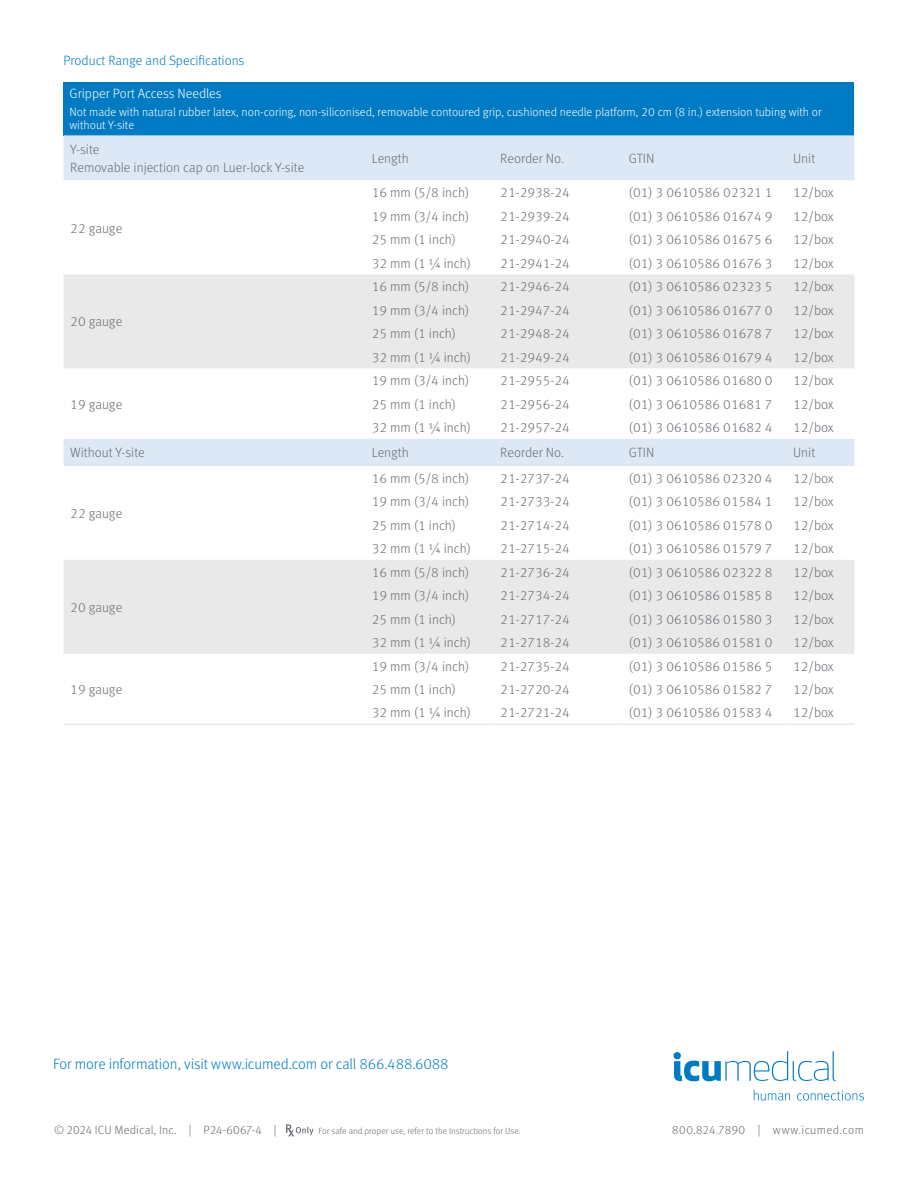
<style>
.page{position:relative;width:918px;height:1188px;background:#fff}
.page>*{position:absolute;margin:0;border:0;box-sizing:border-box;transform-origin:0 0}
.t1{font:300 15px "Meta Pro";letter-spacing:-.01em;color:#007bc3}
.Table_text{font:300 13.5px "Meta Pro";color:#696b73}
.Table_product_titles{font:300 13.5px/18px "Meta Pro";color:#696b73}
.Subhead{font:300 13.5px "Meta Pro";color:#007bc3}
.Table_group{font:300 13.5px "Meta Pro";color:#fff}
.table_group__sub{font:300 12px/13.5px "Meta Pro";color:#fff}
.t2{font:300 12px "Meta OT";letter-spacing:.025em;color:#696b73}
.t3{font:300 9px "Meta OT";color:#696b73}
</style>
<div class="page">
<svg style="left:674px;top:1051px;width:162px;height:30px"></svg>
<div style="left:674px;top:1052px;width:7px;height:7px;background:#007bc3;border-radius:50%"></div>
<svg style="left:754px;top:1090px;width:36px;height:11px"></svg>
<svg style="left:797px;top:1091px;width:67px;height:10px"></svg>
<svg style="left:286px;top:1124px;width:28px;height:12px"></svg>
<div style="left:64px;top:82px;width:790px;height:53px;background:#007bc3"></div>
<div style="left:64px;top:135px;width:790px;height:46px;background:#dde8f6"></div>
<svg style="left:64px;top:274px;width:790px;height:380px"></svg>
<hr style="left:64px;top:723px;width:301px;height:2px;background:#eae9e9">
<hr style="left:365px;top:723px;width:129px;height:2px;background:#eae9e9">
<hr style="left:494px;top:723px;width:128px;height:2px;background:#eae9e9">
<hr style="left:622px;top:723px;width:164px;height:2px;background:#eae9e9">
<hr style="left:786px;top:723px;width:68px;height:2px;background:#eae9e9">
<p class="Subhead" style="left:64px;top:51px;width:182px">Product Range and Specifications</p>
<p class="Table_group" style="left:70px;top:84px;width:153px">Gripper Port Access Needles</p>
<p class="table_group__sub" style="left:70px;top:104px;width:754px">Not made with natural rubber latex, non-coring, non-siliconised, removable contoured grip, cushioned needle platform, 20 cm (8 in.) extension tubing with or without Y-site</p>
<p class="Table_product_titles" style="left:70px;top:140px;width:236px">Y-site<br>Removable injection cap on Luer-lock Y-site</p>
<p class="Table_product_titles" style="left:372px;top:149px;width:39px">Length</p>
<p class="Table_product_titles" style="left:500px;top:149px;width:65px">Reorder No.</p>
<p class="Table_product_titles" style="left:629px;top:149px;width:27px">GTIN</p>
<p class="Table_product_titles" style="left:793px;top:149px;width:24px">Unit</p>
<p class="Table_text" style="left:70px;top:218px;width:53px">22 gauge</p>
<p class="Table_text" style="left:70px;top:312px;width:53px">20 gauge</p>
<p class="Table_text" style="left:70px;top:394px;width:53px">19 gauge</p>
<p class="Table_text" style="left:372px;top:183px;width:99px">16 mm (5/8 inch)</p>
<p class="Table_text" style="left:372px;top:206px;width:99px">19 mm (3/4 inch)</p>
<p class="Table_text" style="left:372px;top:230px;width:86px">25 mm (1 inch)</p>
<p class="Table_text" style="left:372px;top:253px;width:101px">32 mm (1 ¼ inch)</p>
<p class="Table_text" style="left:372px;top:277px;width:99px">16 mm (5/8 inch)</p>
<p class="Table_text" style="left:372px;top:300px;width:99px">19 mm (3/4 inch)</p>
<p class="Table_text" style="left:372px;top:324px;width:86px">25 mm (1 inch)</p>
<p class="Table_text" style="left:372px;top:347px;width:101px">32 mm (1 ¼ inch)</p>
<p class="Table_text" style="left:372px;top:371px;width:99px">19 mm (3/4 inch)</p>
<p class="Table_text" style="left:372px;top:394px;width:86px">25 mm (1 inch)</p>
<p class="Table_text" style="left:372px;top:418px;width:101px">32 mm (1 ¼ inch)</p>
<p class="Table_text" style="left:500px;top:183px;width:71px">21-2938-24</p>
<p class="Table_text" style="left:500px;top:206px;width:71px">21-2939-24</p>
<p class="Table_text" style="left:500px;top:230px;width:71px">21-2940-24</p>
<p class="Table_text" style="left:500px;top:253px;width:71px">21-2941-24</p>
<p class="Table_text" style="left:500px;top:277px;width:71px">21-2946-24</p>
<p class="Table_text" style="left:500px;top:300px;width:71px">21-2947-24</p>
<p class="Table_text" style="left:500px;top:324px;width:71px">21-2948-24</p>
<p class="Table_text" style="left:500px;top:347px;width:71px">21-2949-24</p>
<p class="Table_text" style="left:500px;top:371px;width:71px">21-2955-24</p>
<p class="Table_text" style="left:500px;top:394px;width:71px">21-2956-24</p>
<p class="Table_text" style="left:500px;top:418px;width:71px">21-2957-24</p>
<p class="Table_text" style="left:629px;top:183px;width:145px">(01) 3 0610586 02321 1</p>
<p class="Table_text" style="left:629px;top:206px;width:145px">(01) 3 0610586 01674 9</p>
<p class="Table_text" style="left:629px;top:230px;width:145px">(01) 3 0610586 01675 6</p>
<p class="Table_text" style="left:629px;top:253px;width:145px">(01) 3 0610586 01676 3</p>
<p class="Table_text" style="left:629px;top:277px;width:145px">(01) 3 0610586 02323 5</p>
<p class="Table_text" style="left:629px;top:300px;width:145px">(01) 3 0610586 01677 0</p>
<p class="Table_text" style="left:629px;top:324px;width:145px">(01) 3 0610586 01678 7</p>
<p class="Table_text" style="left:629px;top:347px;width:145px">(01) 3 0610586 01679 4</p>
<p class="Table_text" style="left:629px;top:371px;width:145px">(01) 3 0610586 01680 0</p>
<p class="Table_text" style="left:629px;top:394px;width:145px">(01) 3 0610586 01681 7</p>
<p class="Table_text" style="left:629px;top:418px;width:145px">(01) 3 0610586 01682 4</p>
<p class="Table_text" style="left:793px;top:183px;width:42px">12/box</p>
<p class="Table_text" style="left:793px;top:206px;width:42px">12/box</p>
<p class="Table_text" style="left:793px;top:230px;width:42px">12/box</p>
<p class="Table_text" style="left:793px;top:253px;width:42px">12/box</p>
<p class="Table_text" style="left:793px;top:277px;width:42px">12/box</p>
<p class="Table_text" style="left:793px;top:300px;width:42px">12/box</p>
<p class="Table_text" style="left:793px;top:324px;width:42px">12/box</p>
<p class="Table_text" style="left:793px;top:347px;width:42px">12/box</p>
<p class="Table_text" style="left:793px;top:371px;width:42px">12/box</p>
<p class="Table_text" style="left:793px;top:394px;width:42px">12/box</p>
<p class="Table_text" style="left:793px;top:418px;width:42px">12/box</p>
<p class="Table_product_titles" style="left:70px;top:443px;width:76px">Without Y-site</p>
<p class="Table_product_titles" style="left:372px;top:443px;width:39px">Length</p>
<p class="Table_product_titles" style="left:500px;top:443px;width:65px">Reorder No.</p>
<p class="Table_product_titles" style="left:629px;top:443px;width:27px">GTIN</p>
<p class="Table_product_titles" style="left:793px;top:443px;width:24px">Unit</p>
<p class="Table_text" style="left:70px;top:504px;width:53px">22 gauge</p>
<p class="Table_text" style="left:70px;top:597px;width:53px">20 gauge</p>
<p class="Table_text" style="left:70px;top:680px;width:53px">19 gauge</p>
<p class="Table_text" style="left:372px;top:468px;width:99px">16 mm (5/8 inch)</p>
<p class="Table_text" style="left:372px;top:492px;width:99px">19 mm (3/4 inch)</p>
<p class="Table_text" style="left:372px;top:515px;width:86px">25 mm (1 inch)</p>
<p class="Table_text" style="left:372px;top:539px;width:101px">32 mm (1 ¼ inch)</p>
<p class="Table_text" style="left:372px;top:562px;width:99px">16 mm (5/8 inch)</p>
<p class="Table_text" style="left:372px;top:586px;width:99px">19 mm (3/4 inch)</p>
<p class="Table_text" style="left:372px;top:609px;width:86px">25 mm (1 inch)</p>
<p class="Table_text" style="left:372px;top:633px;width:101px">32 mm (1 ¼ inch)</p>
<p class="Table_text" style="left:372px;top:656px;width:99px">19 mm (3/4 inch)</p>
<p class="Table_text" style="left:372px;top:680px;width:86px">25 mm (1 inch)</p>
<p class="Table_text" style="left:372px;top:703px;width:101px">32 mm (1 ¼ inch)</p>
<p class="Table_text" style="left:500px;top:468px;width:71px">21-2737-24</p>
<p class="Table_text" style="left:500px;top:492px;width:71px">21-2733-24</p>
<p class="Table_text" style="left:500px;top:515px;width:71px">21-2714-24</p>
<p class="Table_text" style="left:500px;top:539px;width:71px">21-2715-24</p>
<p class="Table_text" style="left:500px;top:562px;width:71px">21-2736-24</p>
<p class="Table_text" style="left:500px;top:586px;width:71px">21-2734-24</p>
<p class="Table_text" style="left:500px;top:609px;width:71px">21-2717-24</p>
<p class="Table_text" style="left:500px;top:633px;width:71px">21-2718-24</p>
<p class="Table_text" style="left:500px;top:656px;width:71px">21-2735-24</p>
<p class="Table_text" style="left:500px;top:680px;width:71px">21-2720-24</p>
<p class="Table_text" style="left:500px;top:703px;width:71px">21-2721-24</p>
<p class="Table_text" style="left:629px;top:468px;width:145px">(01) 3 0610586 02320 4</p>
<p class="Table_text" style="left:629px;top:492px;width:145px">(01) 3 0610586 01584 1</p>
<p class="Table_text" style="left:629px;top:515px;width:145px">(01) 3 0610586 01578 0</p>
<p class="Table_text" style="left:629px;top:539px;width:145px">(01) 3 0610586 01579 7</p>
<p class="Table_text" style="left:629px;top:562px;width:145px">(01) 3 0610586 02322 8</p>
<p class="Table_text" style="left:629px;top:586px;width:145px">(01) 3 0610586 01585 8</p>
<p class="Table_text" style="left:629px;top:609px;width:145px">(01) 3 0610586 01580 3</p>
<p class="Table_text" style="left:629px;top:633px;width:145px">(01) 3 0610586 01581 0</p>
<p class="Table_text" style="left:629px;top:656px;width:145px">(01) 3 0610586 01586 5</p>
<p class="Table_text" style="left:629px;top:680px;width:145px">(01) 3 0610586 01582 7</p>
<p class="Table_text" style="left:629px;top:703px;width:145px">(01) 3 0610586 01583 4</p>
<p class="Table_text" style="left:793px;top:468px;width:42px">12/box</p>
<p class="Table_text" style="left:793px;top:492px;width:42px">12/box</p>
<p class="Table_text" style="left:793px;top:515px;width:42px">12/box</p>
<p class="Table_text" style="left:793px;top:539px;width:42px">12/box</p>
<p class="Table_text" style="left:793px;top:562px;width:42px">12/box</p>
<p class="Table_text" style="left:793px;top:586px;width:42px">12/box</p>
<p class="Table_text" style="left:793px;top:609px;width:42px">12/box</p>
<p class="Table_text" style="left:793px;top:633px;width:42px">12/box</p>
<p class="Table_text" style="left:793px;top:656px;width:42px">12/box</p>
<p class="Table_text" style="left:793px;top:680px;width:42px">12/box</p>
<p class="Table_text" style="left:793px;top:703px;width:42px">12/box</p>
<p class="t1" style="left:53px;top:1053px;width:397px">For more information, visit www.icumed.com or call 866.488.6088</p>
<p class="t2" style="left:54px;top:1123px;width:224px">© 2024 ICU Medical, Inc. | P24-6067-4 |</p>
<p class="t3" style="left:318px;top:1125px;width:204px">For safe and proper use, refer to the Instructions for Use.</p>
<p class="t2" style="left:672px;top:1122px;width:193px">800.824.7890 | www.icumed.com</p>
</div>
